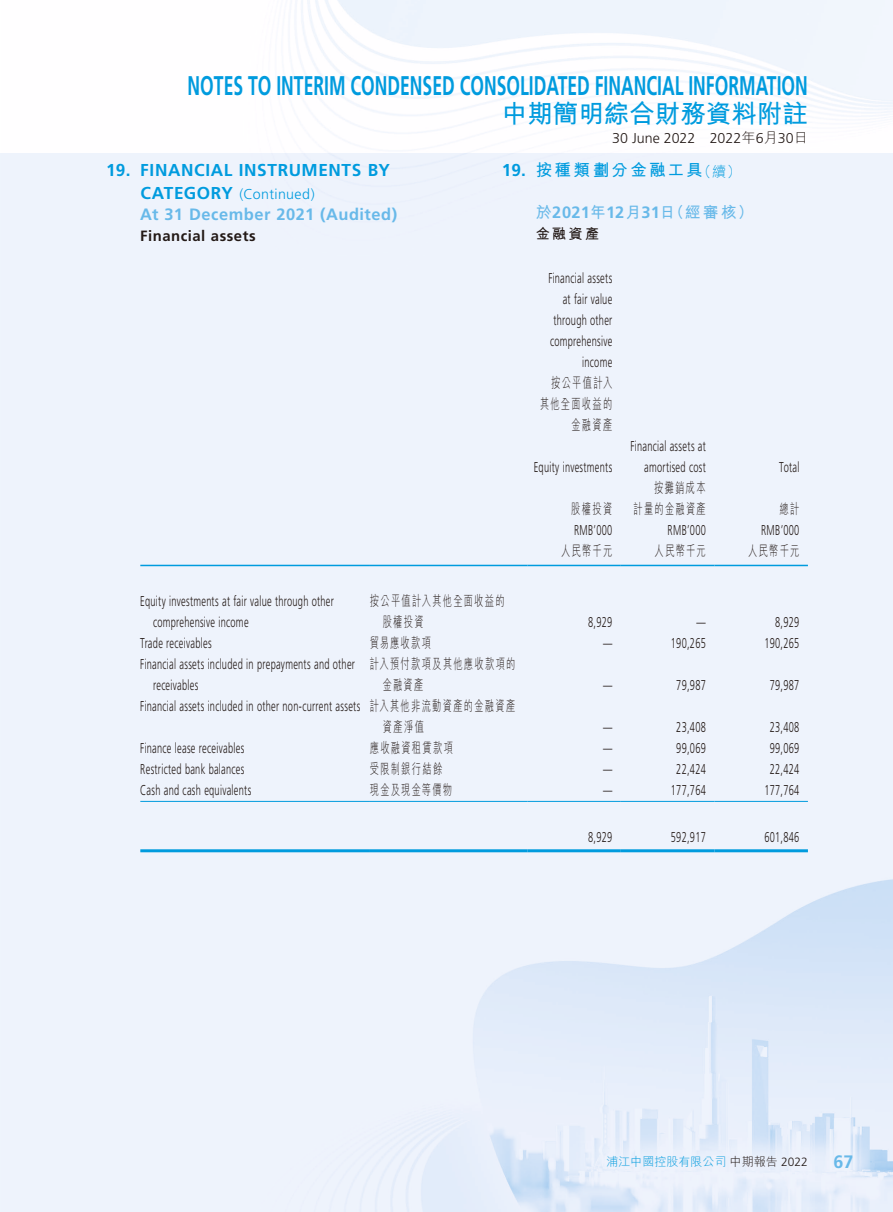
<style>
.page{position:relative;width:893px;height:1212px;background:#fff}
.page>*{position:absolute;margin:0;border:0;box-sizing:border-box;transform-origin:0 0}
.t1{font:700 27px "Frutiger LT Std";color:#009bde;scale:.65 1}
.t2{font:700 25.5px "M Hei HK";color:#009bde}
.t3{font:700 18px "Frutiger LT Std";color:#68b9e9}
.t4{font:700 17.25px "Frutiger LT Std";letter-spacing:.035em;color:#009bde}
.t5{font:700 16.5px "Frutiger LT Std";letter-spacing:.03em;color:#68b9e9}
.t6{font:700 16.5px "M Hei HK";letter-spacing:.14em;color:#009bde}
.t7{font:700 15.75px "M Hei HK";color:#68b9e9}
.t8{font:700 14.85px "Frutiger LT Std";letter-spacing:.035em;color:#231916}
.t9{font:300 14.25px/21px "Frutiger LT Std";letter-spacing:.03em;color:#231916;text-align:right;scale:.65 1}
.t10{font:300 14.25px/21px "M Hei HK";letter-spacing:.14em;color:#231916;text-align:right;scale:.65 1}
.t11{font:300 14.25px "Frutiger LT Std";color:#231916}
.t12{font:300 14.25px "Frutiger LT Std";letter-spacing:.025em;color:#009bde}
.t13{font:700 14.25px "M Hei HK";color:#231916}
.t14{font:300 12px "M Hei HK";color:#009bde}
.s1{font-family:"M Hei HK"}
.s2{font-weight:700;font-size:17.25px}
.s3{font-family:"Frutiger LT Std";font-size:17.25px}
.s4{font-weight:300;font-size:14.25px}
.s5{font-family:"Frutiger LT Std";font-size:16.5px}
.s6{color:#231916}
.s7{font-family:"Frutiger LT Std";color:#231916}
</style>
<div class="page">
<div style="left:0;top:153px;width:893px;height:1059px;background:#eef4fc"></div>
<hr style="left:140px;top:565px;width:230px;height:1px;background:#009bde">
<hr style="left:370px;top:565px;width:157px;height:1px;background:#009bde">
<hr style="left:527px;top:565px;width:94px;height:1px;background:#009bde">
<hr style="left:621px;top:565px;width:93px;height:1px;background:#009bde">
<hr style="left:714px;top:565px;width:94px;height:1px;background:#009bde">
<hr style="left:140px;top:801px;width:230px;height:1px;background:#009bde">
<hr style="left:370px;top:801px;width:157px;height:1px;background:#009bde">
<hr style="left:527px;top:801px;width:94px;height:1px;background:#009bde">
<hr style="left:621px;top:801px;width:93px;height:1px;background:#009bde">
<hr style="left:714px;top:801px;width:94px;height:1px;background:#009bde">
<hr style="left:140px;top:849px;width:230px;height:3px;background:#009bde">
<hr style="left:370px;top:849px;width:157px;height:3px;background:#009bde">
<hr style="left:527px;top:849px;width:94px;height:3px;background:#009bde">
<hr style="left:621px;top:849px;width:93px;height:3px;background:#009bde">
<hr style="left:714px;top:849px;width:94px;height:3px;background:#009bde">
<h1 class="t1" style="left:188px;top:69px;width:956px">NOTES TO INTERIM CONDENSED CONSOLIDATED FINANCIAL INFORMATION</h1>
<h2 class="t2" style="left:502px;top:95px;width:308px">中期簡明綜合財務資料附註</h2>
<p class="t11" style="left:612px;top:130px;width:197px">30 June 2022 2022<span class="s1">年</span>6<span class="s1">月</span>30<span class="s1">日</span></p>
<p class="t4" style="left:106px;top:160px;width:285px">19. FINANCIAL INSTRUMENTS BY</p>
<p class="t12" style="left:140px;top:186px;width:176px"><span class="s2">CATEGORY</span> (Continued)</p>
<p class="t5" style="left:140px;top:204px;width:258px">At 31 December 2021 (Audited)</p>
<p class="t8" style="left:140px;top:227px;width:117px">Financial assets</p>
<p class="t6" style="left:502px;top:158px;width:241px"><span class="s3">19.</span> 按種類劃分金融工具<span class="s4">（續）</span></p>
<p class="t7" style="left:536px;top:201px;width:219px">於<span class="s5">2021</span>年<span class="s5">12</span>月<span class="s5">31</span>日（經審核）</p>
<p class="t13" style="left:536px;top:224px;width:65px">金融資產</p>
<p class="t9" style="left:548px;top:268px;width:100px">Financial assets at fair value through other comprehensive income</p>
<p class="t10" style="left:540px;top:372px;width:112px">按公平值計入其他全面收益的金融資產</p>
<p class="t9" style="left:534px;top:457px;width:122px">Equity investments</p>
<p class="t10" style="left:571px;top:498px;width:65px">股權投資</p>
<p class="t9" style="left:631px;top:436px;width:117px">Financial assets at amortised cost</p>
<p class="t10" style="left:633px;top:477px;width:113px">按攤銷成本<br>計量的金融資產</p>
<p class="t9" style="left:779px;top:457px;width:32px">Total</p>
<p class="t10" style="left:779px;top:498px;width:32px">總計</p>
<p class="t9" style="left:574px;top:520px;width:60px">RMB’000</p>
<p class="t9" style="left:668px;top:520px;width:60px">RMB’000</p>
<p class="t9" style="left:761px;top:520px;width:60px">RMB’000</p>
<p class="t10" style="left:561px;top:540px;width:80px">人民幣千元</p>
<p class="t10" style="left:655px;top:540px;width:80px">人民幣千元</p>
<p class="t10" style="left:748px;top:540px;width:80px">人民幣千元</p>
<p class="t9" style="left:153px;top:591px;width:280px;text-align:left;text-indent:-13px">Equity investments at fair value through other comprehensive income</p>
<p class="t10" style="left:383px;top:590px;width:189px;text-align:left;text-indent:-13px">按公平值計入其他全面收益的股權投資</p>
<p class="t9" style="left:588px;top:612px;width:39px">8,929</p>
<p class="t9" style="left:697px;top:612px;width:16px">—</p>
<p class="t9" style="left:775px;top:612px;width:39px">8,929</p>
<p class="t9" style="left:140px;top:633px;width:111px">Trade receivables</p>
<p class="t10" style="left:370px;top:632px;width:96px">貿易應收款項</p>
<p class="t9" style="left:603px;top:633px;width:16px">—</p>
<p class="t9" style="left:671px;top:633px;width:55px">190,265</p>
<p class="t9" style="left:764px;top:633px;width:55px">190,265</p>
<p class="t9" style="left:153px;top:654px;width:312px;text-align:left;text-indent:-13px">Financial assets included in prepayments and other receivables</p>
<p class="t10" style="left:383px;top:653px;width:205px;text-align:left;text-indent:-13px">計入預付款項及其他應收款項的金融資產</p>
<p class="t9" style="left:603px;top:675px;width:16px">—</p>
<p class="t9" style="left:676px;top:675px;width:47px">79,987</p>
<p class="t9" style="left:770px;top:675px;width:47px">79,987</p>
<p class="t9" style="left:140px;top:696px;width:578px">Financial assets included in other non-current assets <span class="s1">計入其他非流動資產的金融資產</span></p>
<p class="t10" style="left:383px;top:716px;width:65px">資產淨值</p>
<p class="t9" style="left:603px;top:717px;width:16px">—</p>
<p class="t9" style="left:676px;top:717px;width:47px">23,408</p>
<p class="t9" style="left:770px;top:717px;width:47px">23,408</p>
<p class="t9" style="left:140px;top:738px;width:161px">Finance lease receivables</p>
<p class="t10" style="left:370px;top:737px;width:129px">應收融資租賃款項</p>
<p class="t9" style="left:603px;top:738px;width:16px">—</p>
<p class="t9" style="left:676px;top:738px;width:47px">99,069</p>
<p class="t9" style="left:770px;top:738px;width:47px">99,069</p>
<p class="t9" style="left:140px;top:759px;width:162px">Restricted bank balances</p>
<p class="t10" style="left:370px;top:758px;width:113px">受限制銀行結餘</p>
<p class="t9" style="left:603px;top:759px;width:16px">—</p>
<p class="t9" style="left:676px;top:759px;width:47px">22,424</p>
<p class="t9" style="left:770px;top:759px;width:47px">22,424</p>
<p class="t9" style="left:140px;top:780px;width:172px">Cash and cash equivalents</p>
<p class="t10" style="left:370px;top:779px;width:128px">現金及現金等價物</p>
<p class="t9" style="left:603px;top:780px;width:16px">—</p>
<p class="t9" style="left:671px;top:780px;width:55px">177,764</p>
<p class="t9" style="left:764px;top:780px;width:55px">177,764</p>
<p class="t9" style="left:588px;top:827px;width:39px">8,929</p>
<p class="t9" style="left:671px;top:827px;width:55px">592,917</p>
<p class="t9" style="left:764px;top:827px;width:55px">601,846</p>
<p class="t14" style="left:607px;top:1155px;width:203px">浦江中國控股有限公司<span class="s6">中期報告</span> <span class="s7">2022</span></p>
<p class="t3" style="left:833px;top:1151px;width:22px">67</p>
</div>
